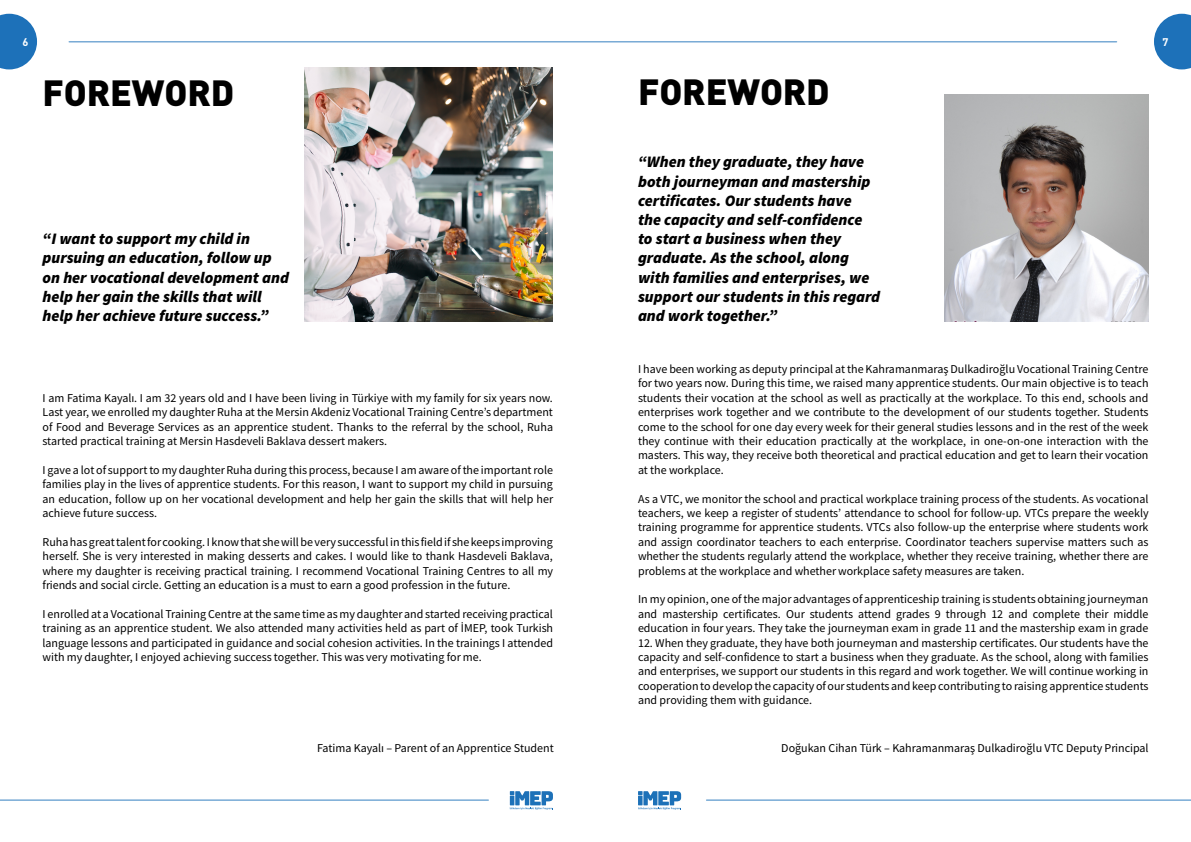
<style>
.page{position:relative;width:1191px;height:842px;background:#fff}
.page>*{position:absolute;margin:0;border:0;box-sizing:border-box;transform-origin:0 0}
.t1{font:36px "DIN Black Tr";letter-spacing:-.005em;color:#000}
.t2{font:italic 16px/19.2px "Source Sans Variable";color:#000}
.t3{font:12px/14.4px "Source Sans Variable";color:#000;text-align:justify}
.t4{font:11px "DINT Bold Tr";color:#fff}
</style>
<div class="page">
<hr style="left:69px;top:41px;width:1047px;height:2px;background:#1d71b9">
<hr style="left:706px;top:799px;width:485px;height:2px;background:#1d71b9">
<svg style="left:638px;top:791px;width:44px;height:19px"></svg>
<svg style="left:0;top:14px;width:37px;height:55px;background:#4087c4"></svg>
<svg style="left:1154px;top:14px;width:37px;height:55px;background:#4087c4"></svg>
<hr style="left:0;top:799px;width:488px;height:2px;background:#1d71b9">
<svg style="left:510px;top:791px;width:43px;height:19px"></svg>
<img style="left:305px;top:67px;width:248px;height:254px">
<img style="left:944px;top:95px;width:204px;height:226px">
<p class="t4" style="left:22px;top:35px;width:7px">6</p>
<p class="t4" style="left:1162px;top:35px;width:7px">7</p>
<h1 class="t1" style="left:43px;top:69px;width:193px">FOREWORD</h1>
<h2 class="t2" style="left:43px;top:229px;width:248px">“I want to support my child in pursuing an education, follow up on her vocational development and help her gain the skills that will help her achieve future success.”</h2>
<p class="t3" style="left:43px;top:391px;width:512px">I am Fatima Kayalı. I am 32 years old and I have been living in Türkiye with my family for six years now.<br>Last year, we enrolled my daughter Ruha at the Mersin Akdeniz Vocational Training Centre’s department of Food and Beverage Services as an apprentice student. Thanks to the referral by the school, Ruha started practical training at Mersin Hasdeveli Baklava dessert makers.</p>
<p class="t3" style="left:43px;top:463px;width:512px">I gave a lot of support to my daughter Ruha during this process, because I am aware of the important role families play in the lives of apprentice students. For this reason, I want to support my child in pursuing an education, follow up on her vocational development and help her gain the skills that will help her achieve future success.</p>
<p class="t3" style="left:43px;top:535px;width:512px">Ruha has great talent for cooking. I know that she will be very successful in this field if she keeps improving herself. She is very interested in making desserts and cakes. I would like to thank Hasdeveli Baklava, where my daughter is receiving practical training. I recommend Vocational Training Centres to all my friends and social circle. Getting an education is a must to earn a good profession in the future.</p>
<p class="t3" style="left:43px;top:607px;width:512px">I enrolled at a Vocational Training Centre at the same time as my daughter and started receiving practical training as an apprentice student. We also attended many activities held as part of İMEP, took Turkish language lessons and participated in guidance and social cohesion activities. In the trainings I attended with my daughter, I enjoyed achieving success together. This was very motivating for me.</p>
<p class="t3" style="left:317px;top:741px;width:238px">Fatima Kayalı – Parent of an Apprentice Student</p>
<h1 class="t1" style="left:638px;top:67px;width:193px">FOREWORD</h1>
<p class="t2" style="left:638px;top:153px;width:243px">“When they graduate, they have both journeyman and mastership certificates. Our students have<br>the capacity and self-confidence to start a business when they graduate. As the school, along with families and enterprises, we support our students in this regard and work together.”</p>
<p class="t3" style="left:638px;top:362px;width:512px">I have been working as deputy principal at the Kahramanmaraş Dulkadiroğlu Vocational Training Centre for two years now. During this time, we raised many apprentice students. Our main objective is to teach students their vocation at the school as well as practically at the workplace. To this end, schools and enterprises work together and we contribute to the development of our students together. Students come to the school for one day every week for their general studies lessons and in the rest of the week they continue with their education practically at the workplace, in one-on-one interaction with the masters. This way, they receive both theoretical and practical education and get to learn their vocation at the workplace.</p>
<p class="t3" style="left:638px;top:491px;width:512px">As a VTC, we monitor the school and practical workplace training process of the students. As vocational teachers, we keep a register of students’ attendance to school for follow-up. VTCs prepare the weekly training programme for apprentice students. VTCs also follow-up the enterprise where students work and assign coordinator teachers to each enterprise. Coordinator teachers supervise matters such as whether the students regularly attend the workplace, whether they receive training, whether there are problems at the workplace and whether workplace safety measures are taken.</p>
<p class="t3" style="left:638px;top:592px;width:512px">In my opinion, one of the major advantages of apprenticeship training is students obtaining journeyman and mastership certificates. Our students attend grades 9 through 12 and complete their middle education in four years. They take the journeyman exam in grade 11 and the mastership exam in grade</p>
<p class="t3" style="left:638px;top:635px;width:512px">12. When they graduate, they have both journeyman and mastership certificates. Our students have the capacity and self-confidence to start a business when they graduate. As the school, along with families and enterprises, we support our students in this regard and work together. We will continue working in cooperation to develop the capacity of our students and keep contributing to raising apprentice students and providing them with guidance.</p>
<p class="t3" style="left:781px;top:741px;width:369px">Doğukan Cihan Türk – Kahramanmaraş Dulkadiroğlu VTC Deputy Principal</p>
</div>
